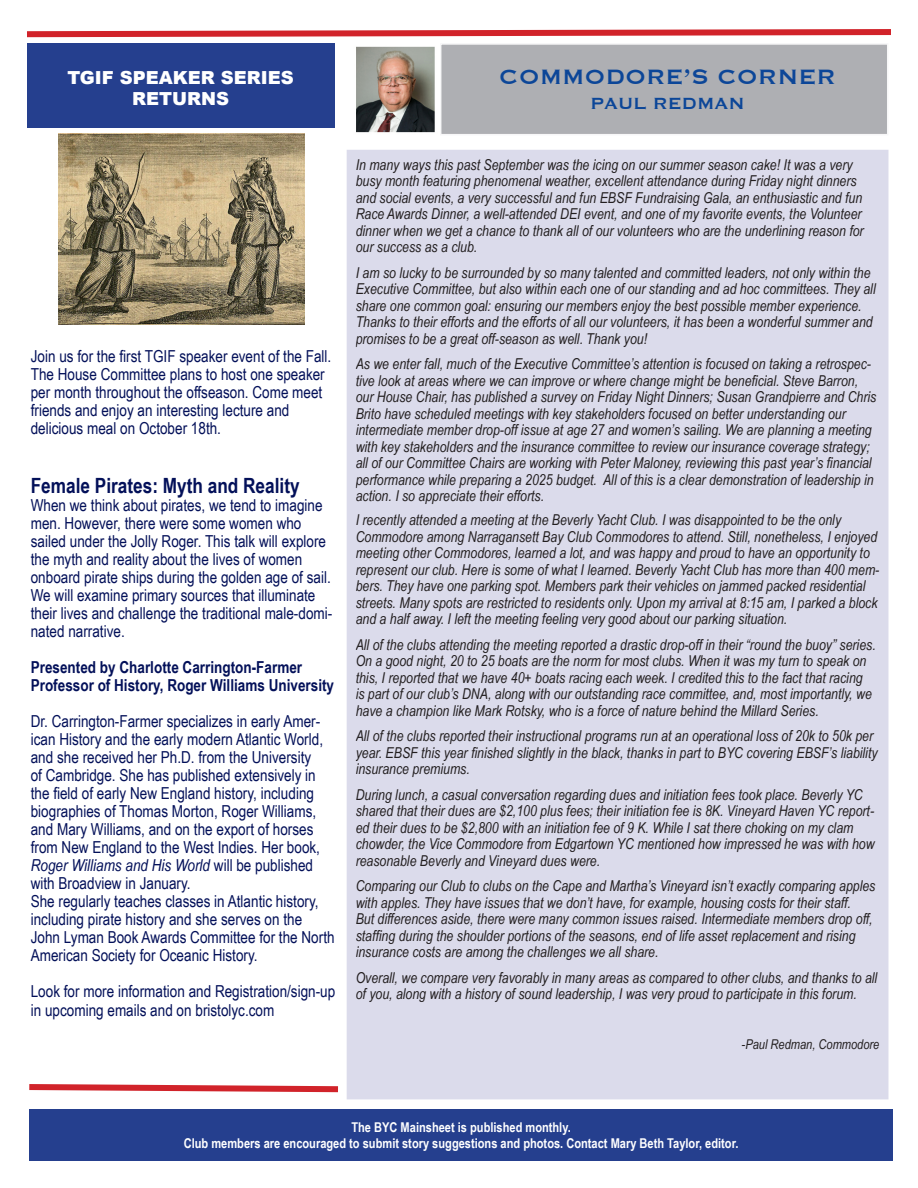
<style>
.page{position:relative;width:918px;height:1188px;background:#fff}
.page>*{position:absolute;margin:0;border:0;box-sizing:border-box;transform-origin:0 0}
.t1{font:27px "Copperplate";color:#0c4698}
.t2{font:700 21px "Arial Narrow";color:#031059}
.t3{font:21px "Copperplate";color:#0c4698}
.t4{font:900 18px "Arial";color:#fff}
.t5{font:16.5px/18px "Arial Narrow";color:#031059}
.t6{font:700 16.5px "Arial Narrow";color:#031059}
.t7{font:italic 15px/16.5px "Arial Narrow";color:#231f20}
.t8{font:700 13.5px "Arial Narrow";color:#fff}
.t9{font:italic 13.5px "Arial Narrow";color:#231f20}
.s1{font-style:italic}
</style>
<div class="page">
<div style="left:351px;top:154px;width:533px;height:941px;background:#dbdbeb"></div>
<div style="left:347px;top:150px;width:541px;height:949px;border:9px solid #dbdbeb"></div>
<div style="left:440px;top:43px;width:448px;height:92px;background:#aeafb3;border:2px solid #f7f7f8"></div>
<img style="left:356px;top:46px;width:79px;height:87px">
<svg style="left:27px;top:29px;width:864px;height:9px"></svg>
<div style="left:29px;top:1109px;width:864px;height:52px;background:#253f8e"></div>
<svg style="left:29px;top:1084px;width:309px;height:9px"></svg>
<img style="left:59px;top:133px;width:246px;height:192px">
<div style="left:27px;top:43px;width:307px;height:84px;background:#253f8e"></div>
<p class="t4" style="left:67px;top:64px;width:228px">TGIF SPEAKER SERIES</p>
<p class="t4" style="left:132px;top:85px;width:98px">RETURNS</p>
<p class="t5" style="left:31px;top:347px;width:302px">Join us for the first TGIF speaker event of the Fall.</p>
<p class="t5" style="left:31px;top:365px;width:296px">The House Committee plans to host one speaker per month throughout the offseason. Come meet friends and enjoy an interesting lecture and</p>
<p class="t5" style="left:31px;top:419px;width:192px">delicious meal on October 18th.</p>
<p class="t2" style="left:31px;top:469px;width:270px">Female Pirates: Myth and Reality</p>
<p class="t5" style="left:31px;top:495px;width:303px">When we think about pirates, we tend to imagine men. However, there were some women who sailed under the Jolly Roger. This talk will explore the myth and reality about the lives of women onboard pirate ships during the golden age of sail.<br>We will examine primary sources that illuminate their lives and challenge the traditional male-domi&shy;nated narrative.</p>
<p class="t6" style="left:31px;top:654px;width:273px">Presented by Charlotte Carrington-Farmer</p>
<p class="t6" style="left:31px;top:672px;width:305px">Professor of History, Roger Williams University</p>
<p class="t5" style="left:31px;top:711px;width:294px">Dr. Carrington-Farmer specializes in early Amer&shy;ican History and the early modern Atlantic World, and she received her Ph.D. from the University of Cambridge. She has published extensively in the field of early New England history, including biographies of Thomas Morton, Roger Williams, and Mary Williams, and on the export of horses from New England to the West Indies. Her book, <span class="s1">Roger Williams and His World</span> will be published with Broadview in January.</p>
<p class="t5" style="left:31px;top:891px;width:305px">She regularly teaches classes in Atlantic history, including pirate history and she serves on the John Lyman Book Awards Committee for the North American Society for Oceanic History.</p>
<p class="t5" style="left:31px;top:980px;width:306px;line-height:19.5px">Look for more information and Registration/sign-up in upcoming emails and on bristolyc.com</p>
<p class="t1" style="left:499px;top:59px;width:338px">COMMODORE’S CORNER</p>
<p class="t3" style="left:590px;top:90px;width:156px">PAUL REDMAN</p>
<p class="t7" style="left:356px;top:156px;width:510px">In many ways this past September was the icing on our summer season cake! It was a very busy month featuring phenomenal weather, excellent attendance during Friday night dinners and social events, a very successful and fun EBSF Fundraising Gala, an enthusiastic and fun Race Awards Dinner, a well-attended DEI event, and one of my favorite events, the Volunteer dinner when we get a chance to thank all of our volunteers who are the underlining reason for our success as a club.</p>
<p class="t7" style="left:356px;top:264px;width:522px">I am so lucky to be surrounded by so many talented and committed leaders, not only within the Executive Committee, but also within each one of our standing and ad hoc committees. They all share one common goal: ensuring our members enjoy the best possible member experience.<br>Thanks to their efforts and the efforts of all our volunteers, it has been a wonderful summer and promises to be a great off-season as well. Thank you!</p>
<p class="t7" style="left:356px;top:355px;width:522px">As we enter fall, much of the Executive Committee’s attention is focused on taking a retrospec&shy;tive look at areas where we can improve or where change might be beneficial. Steve Barron, our House Chair, has published a survey on Friday Night Dinners; Susan Grandpierre and Chris Brito have scheduled meetings with key stakeholders focused on better understanding our intermediate member drop-off issue at age 27 and women’s sailing. We are planning a meeting with key stakeholders and the insurance committee to review our insurance coverage strategy; all of our Committee Chairs are working with Peter Maloney, reviewing this past year’s financial performance while preparing a 2025 budget. All of this is a clear demonstration of leadership in action. I so appreciate their efforts.</p>
<p class="t7" style="left:356px;top:511px;width:525px">I recently attended a meeting at the Beverly Yacht Club. I was disappointed to be the only Commodore among Narragansett Bay Club Commodores to attend. Still, nonetheless, I enjoyed meeting other Commodores, learned a lot, and was happy and proud to have an opportunity to represent our club. Here is some of what I learned. Beverly Yacht Club has more than 400 mem&shy;bers. They have one parking spot. Members park their vehicles on jammed packed residential streets. Many spots are restricted to residents only. Upon my arrival at 8:15 am, I parked a block and a half away. I left the meeting feeling very good about our parking situation.</p>
<p class="t7" style="left:356px;top:636px;width:522px">All of the clubs attending the meeting reported a drastic drop-off in their “round the buoy” series.<br>On a good night, 20 to 25 boats are the norm for most clubs. When it was my turn to speak on this, I reported that we have 40+ boats racing each week. I credited this to the fact that racing<br>is part of our club’s DNA, along with our outstanding race committee, and, most importantly, we have a champion like Mark Rotsky, who is a force of nature behind the Millard Series.</p>
<p class="t7" style="left:356px;top:727px;width:523px">All of the clubs reported their instructional programs run at an operational loss of 20k to 50k per year. EBSF this year finished slightly in the black, thanks in part to BYC covering EBSF’s liability insurance premiums.</p>
<p class="t7" style="left:356px;top:786px;width:520px">During lunch, a casual conversation regarding dues and initiation fees took place. Beverly YC shared that their dues are $2,100 plus fees; their initiation fee is 8K. Vineyard Haven YC report&shy;ed their dues to be $2,800 with an initiation fee of 9 K. While I sat there choking on my clam chowder, the Vice Commodore from Edgartown YC mentioned how impressed he was with how reasonable Beverly and Vineyard dues were.</p>
<p class="t7" style="left:356px;top:877px;width:521px">Comparing our Club to clubs on the Cape and Martha’s Vineyard isn’t exactly comparing apples with apples. They have issues that we don’t have, for example, housing costs for their staff.<br>But differences aside, there were many common issues raised. Intermediate members drop off, staffing during the shoulder portions of the seasons, end of life asset replacement and rising insurance costs are among the challenges we all share.</p>
<p class="t7" style="left:356px;top:969px;width:523px">Overall, we compare very favorably in many areas as compared to other clubs, and thanks to all of you, along with a history of sound leadership, I was very proud to participate in this forum.</p>
<p class="t9" style="left:742px;top:1035px;width:139px">-Paul Redman, Commodore</p>
<p class="t8" style="left:351px;top:1117px;width:221px">The BYC Mainsheet is published monthly.</p>
<p class="t8" style="left:184px;top:1133px;width:556px">Club members are encouraged to submit story suggestions and photos. Contact Mary Beth Taylor, editor.</p>
</div>
